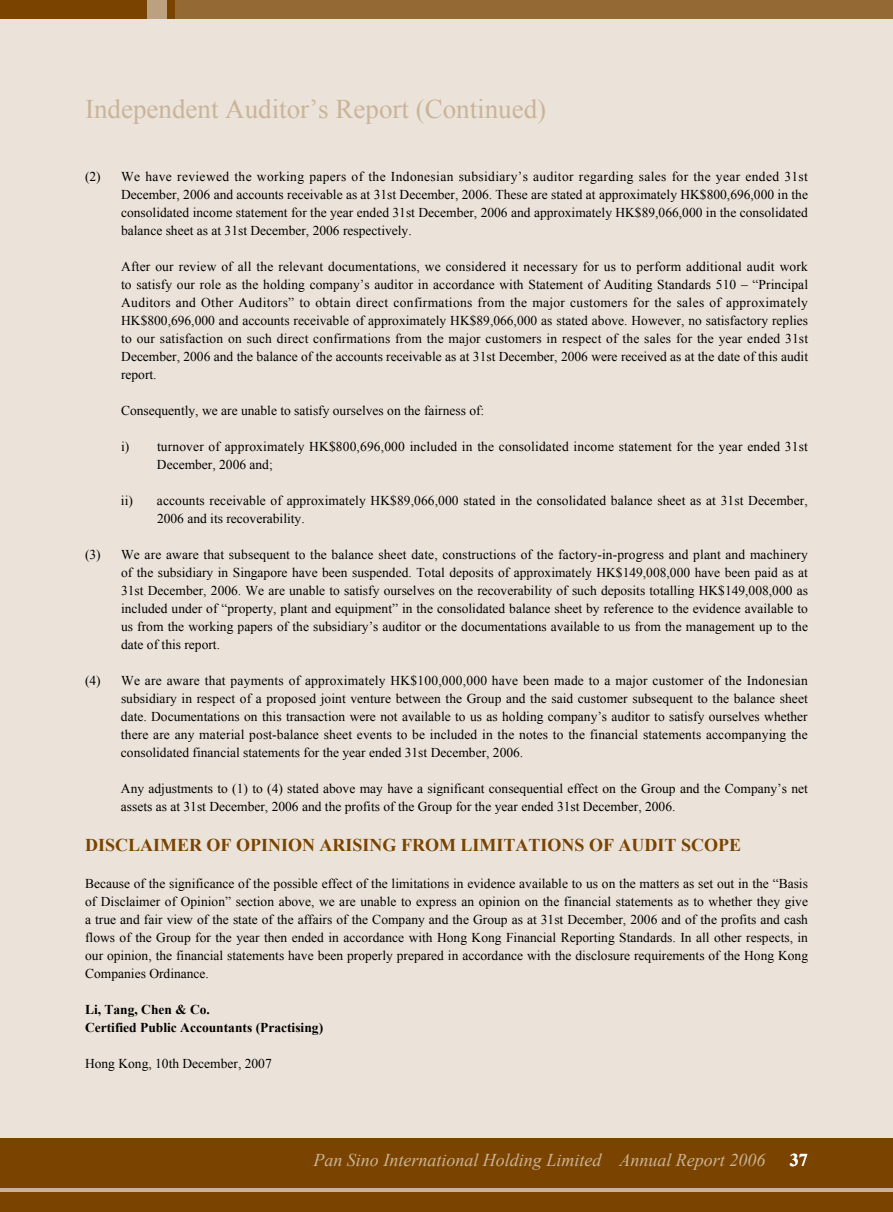
<style>
.page{position:relative;width:893px;height:1212px;background:#fff}
.page>*{position:absolute;margin:0;border:0;box-sizing:border-box;transform-origin:0 0}
.t1{font:27px "Times New Roman";color:#cab499}
.t2{font:700 18px "Times New Roman";color:#7a4300}
.t3{font:italic 18px "Times New Roman";color:#cab499}
.t4{font:700 18px "Times New Roman";color:#fff}
.t5{font:13.5px/18px "Times New Roman";color:#000;text-align:justify}
.t6{font:700 13.5px/18px "Times New Roman";color:#000}
</style>
<div class="page">
<div style="left:0;top:19px;width:893px;height:1120px;background:#ebe3d9"></div>
<div style="left:0;top:0;width:893px;height:19px;background:#7a4300"></div>
<div style="left:148px;top:0;width:745px;height:19px;background:#956933"></div>
<div style="left:147px;top:0;width:20px;height:19px;background:#bca180"></div>
<div style="left:167px;top:0;width:8px;height:19px;background:#7a4300"></div>
<div style="left:0;top:1138px;width:893px;height:74px;background:#7a4300"></div>
<hr style="left:0;top:1188px;width:893px;height:4px;background:#cab499">
<h1 class="t1" style="left:85px;top:91px;width:463px">Independent Auditor’s Report (Continued)</h1>
<p class="t5" style="left:121px;top:168px;width:688px;text-indent:-36px">(2) We have reviewed the working papers of the Indonesian subsidiary’s auditor regarding sales for the year ended 31st December, 2006 and accounts receivable as at 31st December, 2006. These are stated at approximately HK$800,696,000 in the consolidated income statement for the year ended 31st December, 2006 and approximately HK$89,066,000 in the consolidated balance sheet as at 31st December, 2006 respectively.</p>
<p class="t5" style="left:121px;top:258px;width:689px">After our review of all the relevant documentations, we considered it necessary for us to perform additional audit work to satisfy our role as the holding company’s auditor in accordance with Statement of Auditing Standards 510 – “Principal Auditors and Other Auditors” to obtain direct confirmations from the major customers for the sales of approximately HK$800,696,000 and accounts receivable of approximately HK$89,066,000 as stated above. However, no satisfactory replies to our satisfaction on such direct confirmations from the major customers in respect of the sales for the year ended 31st December, 2006 and the balance of the accounts receivable as at 31st December, 2006 were received as at the date of this audit report.</p>
<p class="t5" style="left:121px;top:402px;width:365px">Consequently, we are unable to satisfy ourselves on the fairness of:</p>
<p class="t5" style="left:157px;top:438px;width:652px;text-indent:-36px">i) turnover of approximately HK$800,696,000 included in the consolidated income statement for the year ended 31st<br>December, 2006 and;</p>
<p class="t5" style="left:157px;top:492px;width:652px;text-indent:-36px">ii) accounts receivable of approximately HK$89,066,000 stated in the consolidated balance sheet as at 31st December,<br>2006 and its recoverability.</p>
<p class="t5" style="left:121px;top:546px;width:688px;text-indent:-36px">(3) We are aware that subsequent to the balance sheet date, constructions of the factory-in-progress and plant and machinery of the subsidiary in Singapore have been suspended. Total deposits of approximately HK$149,008,000 have been paid as at 31st December, 2006. We are unable to satisfy ourselves on the recoverability of such deposits totalling HK$149,008,000 as included under of “property, plant and equipment” in the consolidated balance sheet by reference to the evidence available to us from the working papers of the subsidiary’s auditor or the documentations available to us from the management up to the date of this report.</p>
<p class="t5" style="left:121px;top:672px;width:688px;text-indent:-36px">(4) We are aware that payments of approximately HK$100,000,000 have been made to a major customer of the Indonesian subsidiary in respect of a proposed joint venture between the Group and the said customer subsequent to the balance sheet date. Documentations on this transaction were not available to us as holding company’s auditor to satisfy ourselves whether there are any material post-balance sheet events to be included in the notes to the financial statements accompanying the consolidated financial statements for the year ended 31st December, 2006.</p>
<p class="t5" style="left:121px;top:780px;width:688px">Any adjustments to (1) to (4) stated above may have a significant consequential effect on the Group and the Company’s net assets as at 31st December, 2006 and the profits of the Group for the year ended 31st December, 2006.</p>
<h2 class="t2" style="left:85px;top:833px;width:26px">DISCLAIMER</h2>
<h2 class="t2" style="left:207px;top:833px;width:56px">OF OPINION</h2>
<h2 class="t2" style="left:320px;top:833px;width:25px">ARISING</h2>
<h2 class="t2" style="left:401px;top:833px;width:15px">FROM</h2>
<h2 class="t2" style="left:461px;top:833px;width:25px">LIMITATIONS</h2>
<h2 class="t2" style="left:589px;top:833px;width:55px">OF AUDIT</h2>
<h2 class="t2" style="left:681px;top:833px;width:24px">SCOPE</h2>
<p class="t5" style="left:85px;top:874px;width:725px">Because of the significance of the possible effect of the limitations in evidence available to us on the matters as set out in the “Basis of Disclaimer of Opinion” section above, we are unable to express an opinion on the financial statements as to whether they give a true and fair view of the state of the affairs of the Company and the Group as at 31st December, 2006 and of the profits and cash flows of the Group for the year then ended in accordance with Hong Kong Financial Reporting Standards. In all other respects, in our opinion, the financial statements have been properly prepared in accordance with the disclosure requirements of the Hong Kong Companies Ordinance.</p>
<p class="t6" style="left:85px;top:1000px;width:240px">LI, TANG, CHEN &amp; CO.<br>CERTIFIED PUBLIC ACCOUNTANTS (PRACTISING)</p>
<p class="t5" style="left:85px;top:1054px;width:188px">Hong Kong, 10th December, 2007</p>
<h2 class="t3" style="left:313px;top:1148px;width:453px">Pan Sino International Holding Limited Annual Report 2006</h2>
<h2 class="t4" style="left:790px;top:1148px;width:10px">37</h2>
</div>
